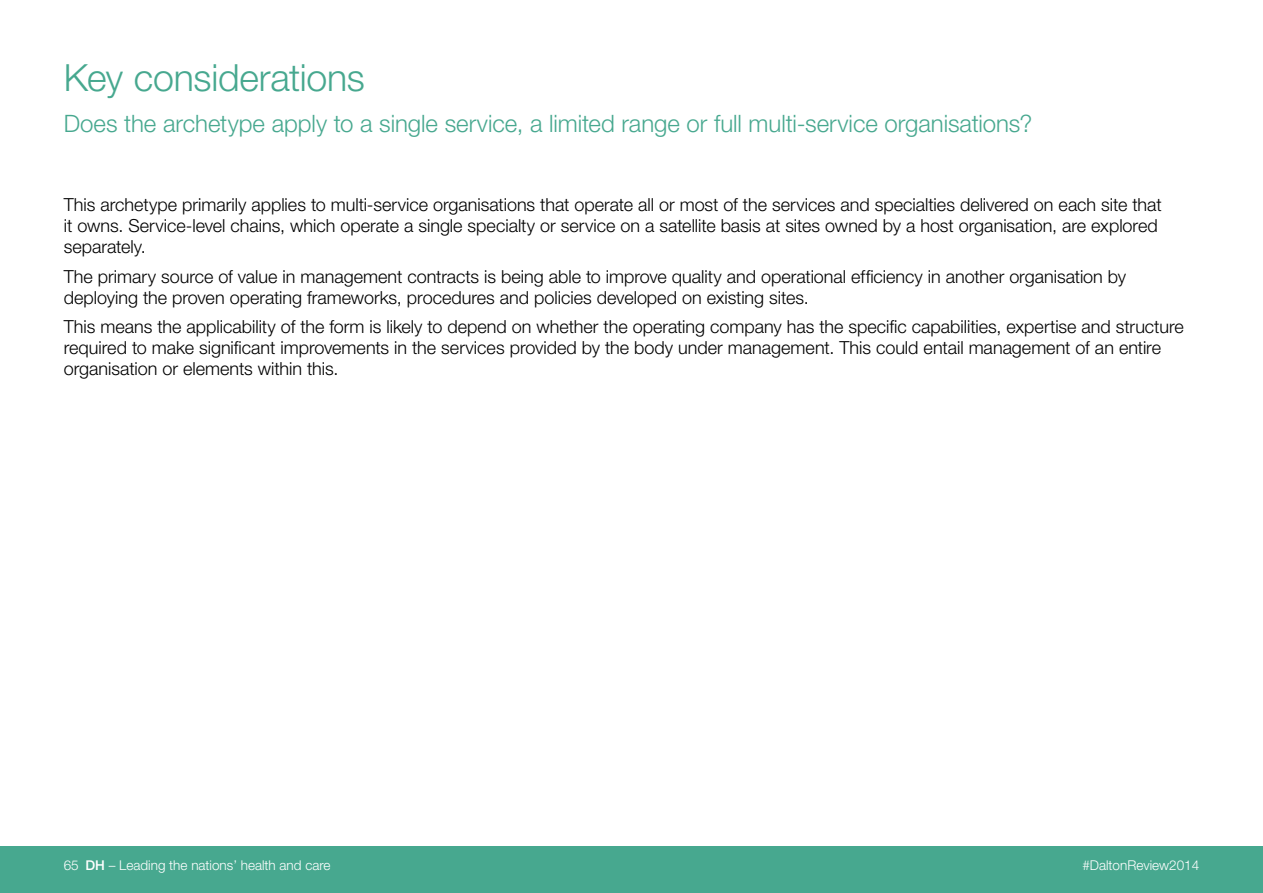
<style>
.page{position:relative;width:1263px;height:893px;background:#fff}
.page>*{position:absolute;margin:0;border:0;box-sizing:border-box;transform-origin:0 0}
.A_Chapter_heading{font:300 37.5px "Helvetica Neue LT Std";letter-spacing:-.005em;color:#47a88f}
.B_Heading{font:300 24px "Helvetica Neue LT Std";letter-spacing:-.005em;color:#47a88f}
.Body_No_Numbers{font:300 18px/21px "Helvetica Neue LT Std";color:#000}
.t1{font:300 13.5px "Helvetica Neue LT Std";color:#fff}
.s1{font-weight:500}
</style>
<div class="page">
<div style="left:0;top:846px;width:1263px;height:47px;background:#47a88f"></div>
<p class="A_Chapter_heading" style="left:64px;top:54px;width:303px">Key considerations</p>
<p class="B_Heading" style="left:64px;top:109px;width:970px">Does the archetype apply to a single service, a limited range or full multi-service organisations?</p>
<p class="Body_No_Numbers" style="left:64px;top:194px;width:1099px">This archetype primarily applies to multi-service organisations that operate all or most of the services and specialties delivered on each site that it owns. Service-level chains, which operate a single specialty or service on a satellite basis at sites owned by a host organisation, are explored separately.</p>
<p class="Body_No_Numbers" style="left:64px;top:266px;width:1064px">The primary source of value in management contracts is being able to improve quality and operational efficiency in another organisation by deploying the proven operating frameworks, procedures and policies developed on existing sites.</p>
<p class="Body_No_Numbers" style="left:64px;top:316px;width:1121px">This means the applicability of the form is likely to depend on whether the operating company has the specific capabilities, expertise and structure required to make significant improvements in the services provided by the body under management. This could entail management of an entire organisation or elements within this.</p>
<p class="t1" style="left:64px;top:857px;width:268px">65 <span class="s1">DH</span> – Leading the nations’ health and care</p>
<p class="t1" style="left:1082px;top:857px;width:118px">#DaltonReview2014</p>
</div>
